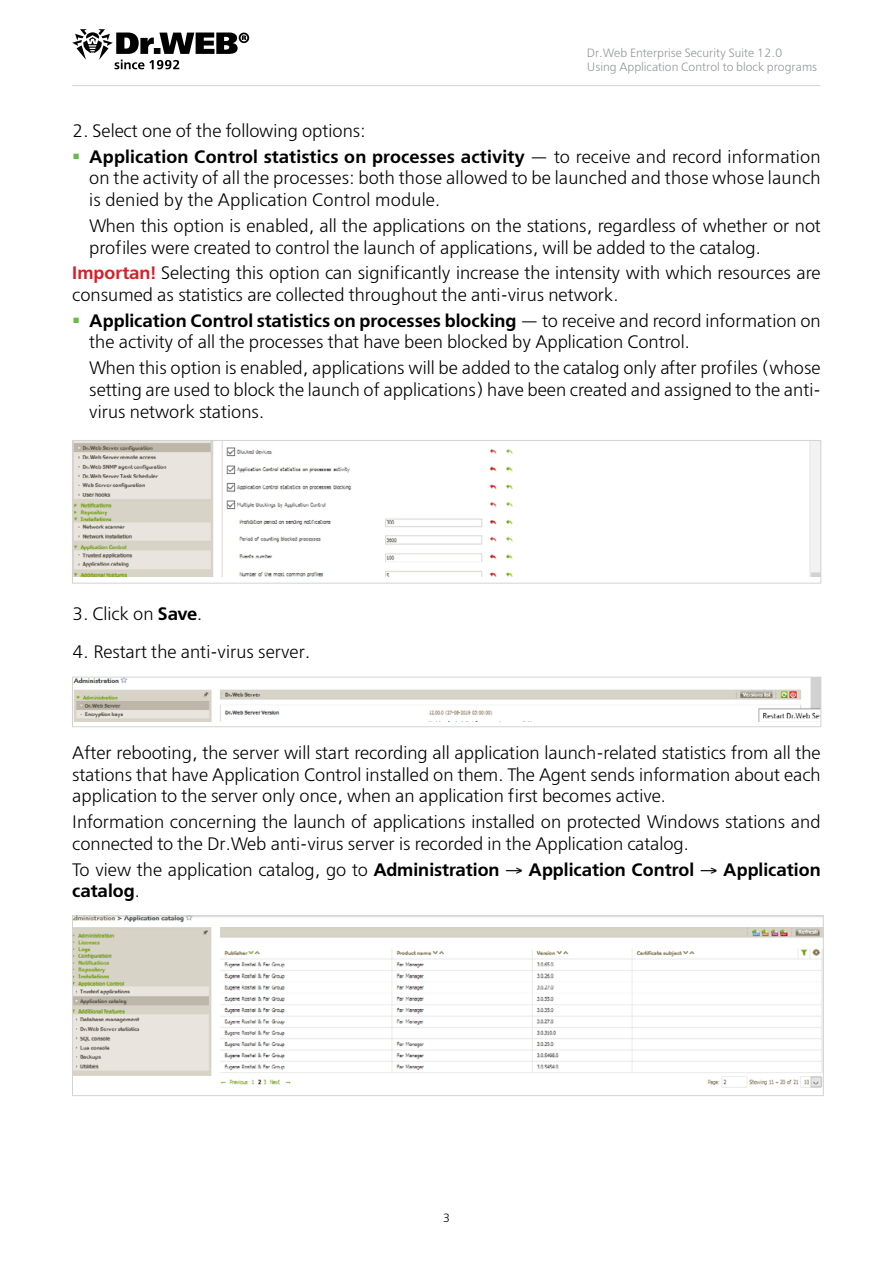
<style>
.page{position:relative;width:893px;height:1263px;background:#fff}
.page>*{position:absolute;margin:0;border:0;box-sizing:border-box;transform-origin:0 0}
.t1{font:300 18px/21.6px "Free Set";color:#000}
.t2{font:600 18px/21.6px "Free Set";color:#000}
.t3{font:300 12px/14.4px "Free Set";color:#939598}
.t4{font:300 12px "Free Set";color:#000}
.s1{font-weight:600}
.s2{font-weight:600;color:#d2232a}
.s3{font-weight:300}
</style>
<div class="page">
<svg style="left:72px;top:29px;width:177px;height:40px"></svg>
<hr style="left:72px;top:85px;width:749px;height:1px;background:#d1d3d4">
<img style="left:74px;top:442px;width:745px;height:134px">
<div style="left:72px;top:440px;width:749px;height:143px;border:1px solid #d1d3d4"></div>
<img style="left:74px;top:679px;width:745px;height:42px">
<div style="left:72px;top:677px;width:749px;height:50px;border:1px solid #d1d3d4"></div>
<img style="left:74px;top:918px;width:747px;height:170px">
<div style="left:72px;top:916px;width:751px;height:180px;border:1px solid #d1d3d4"></div>
<p class="t3" style="left:587px;top:45px;width:232px">Dr.Web Enterprise Security Suite 12.0<br>Using Application Control to block programs</p>
<p class="t1" style="left:89px;top:118px;width:733px;line-height:25.8px;text-indent:-17px">2. Select one of the following options:<br><span class="s1">Application Control statistics on processes activity</span> — to receive and record information</p>
<p class="t1" style="left:89px;top:168px;width:733px">on the activity of all the processes: both those allowed to be launched and those whose launch is denied by the Application Control module.</p>
<p class="t1" style="left:89px;top:215px;width:733px">When this option is enabled, all the applications on the stations, regardless of whether or not profiles were created to control the launch of applications, will be added to the catalog.</p>
<p class="t1" style="left:72px;top:262px;width:750px"><span class="s2">Importan!</span> Selecting this option can significantly increase the intensity with which resources are consumed as statistics are collected throughout the anti-virus network.</p>
<p class="t1" style="left:89px;top:310px;width:733px"><span class="s1">Application Control statistics on processes blocking</span> — to receive and record information on the activity of all the processes that have been blocked by Application Control.</p>
<p class="t1" style="left:89px;top:357px;width:733px;text-align:justify">When this option is enabled, applications will be added to the catalog only after profiles (whose setting are used to block the launch of applications) have been created and assigned to the anti&shy;virus network stations.</p>
<p class="t1" style="left:72px;top:603px;width:132px">3. Click on <span class="s1">Save</span>.</p>
<p class="t1" style="left:72px;top:641px;width:239px">4. Restart the anti-virus server.</p>
<p class="t1" style="left:72px;top:742px;width:750px;text-align:justify">After rebooting, the server will start recording all application launch-related statistics from all the stations that have Application Control installed on them. The Agent sends information about each application to the server only once, when an application first becomes active.</p>
<p class="t1" style="left:72px;top:811px;width:750px">Information concerning the launch of applications installed on protected Windows stations and connected to the Dr.Web anti-virus server is recorded in the Application catalog.</p>
<p class="t2" style="left:72px;top:858px;width:750px"><span class="s3">To view the application catalog, go to</span> Administration → Application Control → Application catalog<span class="s3">.</span></p>
<p class="t4" style="left:443px;top:1210px;width:9px">3</p>
</div>
